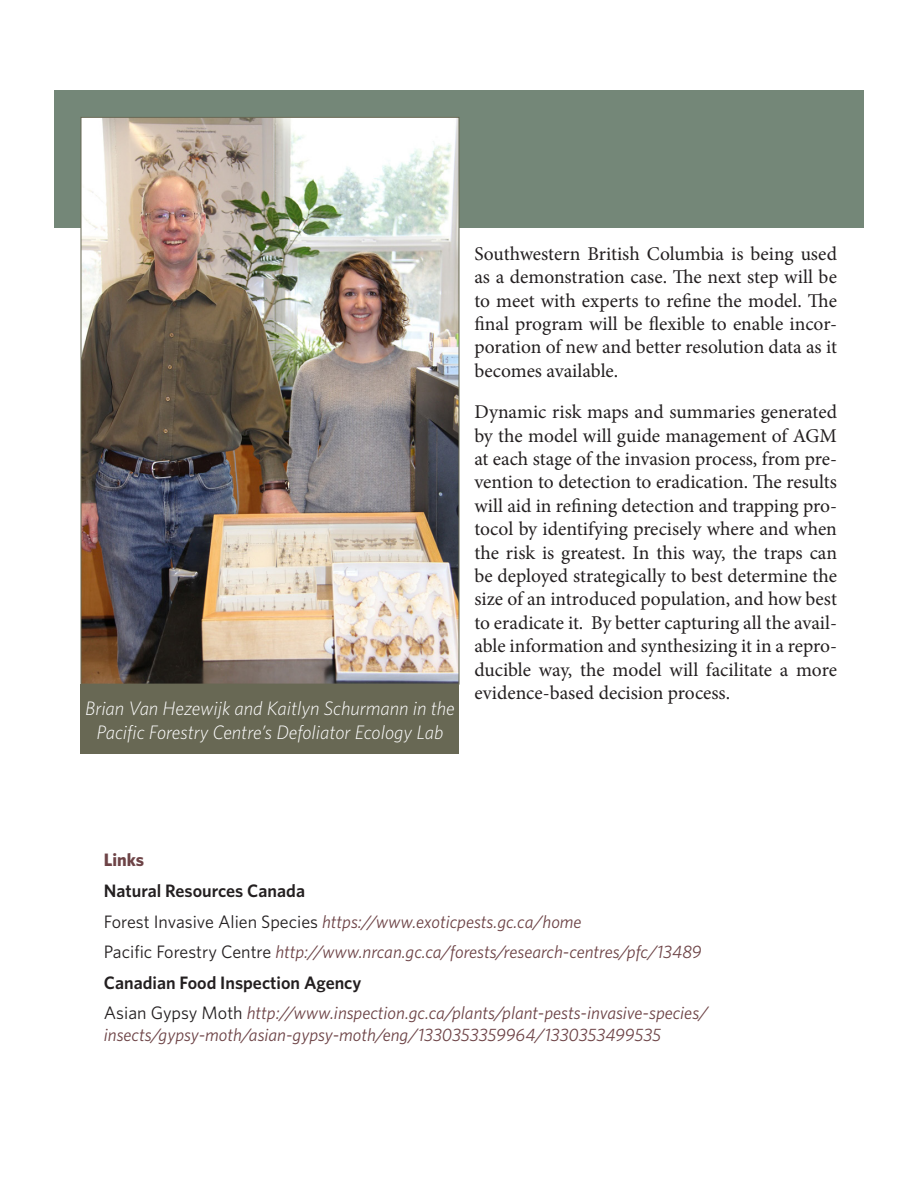
<style>
.page{position:relative;width:918px;height:1188px;background:#fff}
.page>*{position:absolute;margin:0;border:0;box-sizing:border-box;transform-origin:0 0}
.t1{font:19.5px/23.4px "Minion Pro";color:#231f20;text-align:justify}
.t2{font:italic 300 19.5px/23.4px "Whitney";color:#fff;text-align:center}
.t3{font:italic 18px/21.6px "Whitney";color:#6d4346}
.t4{font:600 18px "Whitney";color:#231f20}
.t5{font:700 18px "Whitney";color:#6d4346}
.s1{font-style:normal;color:#231f20}
</style>
<div class="page">
<div style="left:54px;top:90px;width:810px;height:138px;background:#748778"></div>
<img style="left:83px;top:119px;width:374px;height:563px">
<div style="left:81px;top:684px;width:378px;height:70px;background:#686854"></div>
<p class="t2" style="left:85px;top:696px;width:371px">Brian Van Hezewijk and Kaitlyn Schurmann in the<br>Pacific Forestry Centre’s Defoliator Ecology Lab</p>
<p class="t1" style="left:474px;top:242px;width:364px">Southwestern British Columbia is being used as a demonstration case. The next step will be to meet with experts to refine the model. The final program will be flexible to enable incor&shy;poration of new and better resolution data as it becomes available.</p>
<p class="t1" style="left:474px;top:400px;width:364px">Dynamic risk maps and summaries generated by the model will guide management of AGM at each stage of the invasion process, from pre&shy;vention to detection to eradication. The results will aid in refining detection and trapping pro&shy;tocol by identifying precisely where and when the risk is greatest. In this way, the traps can be deployed strategically to best determine the size of an introduced population, and how best to eradicate it. By better capturing all the avail&shy;able information and synthesizing it in a repro&shy;ducible way, the model will facilitate a more evidence-based decision process.</p>
<p class="t5" style="left:104px;top:849px;width:42px">Links</p>
<p class="t4" style="left:104px;top:880px;width:203px">Natural Resources Canada</p>
<p class="t3" style="left:104px;top:910px;width:479px"><span class="s1">Forest Invasive Alien Species</span> https://www.exoticpests.gc.ca/home</p>
<p class="t3" style="left:104px;top:941px;width:599px"><span class="s1">Pacific Forestry Centre</span> http://www.nrcan.gc.ca/forests/research-centres/pfc/13489</p>
<p class="t4" style="left:104px;top:972px;width:259px">Canadian Food Inspection Agency</p>
<p class="t3" style="left:104px;top:1002px;width:606px"><span class="s1">Asian Gypsy Moth</span> http://www.inspection.gc.ca/plants/plant-pests-invasive-species/ insects/gypsy-moth/asian-gypsy-moth/eng/1330353359964/1330353499535</p>
</div>
